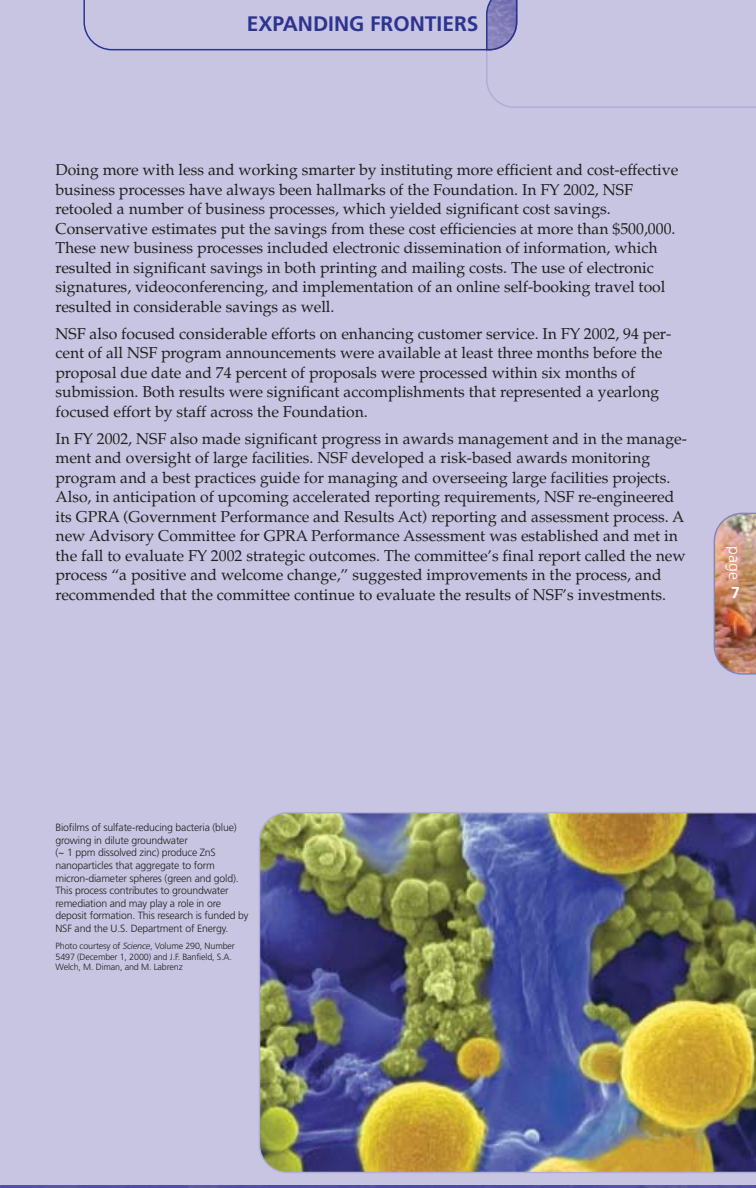
<style>
.page{position:relative;width:756px;height:1188px;background:#fff}
.page>*{position:absolute;margin:0;border:0;box-sizing:border-box;transform-origin:0 0}
.t1{font:700 21px "Frutiger";color:#2d3490}
.t2{font:15.75px/19.5px "Palatino";color:#231f1f}
.t3{font:300 15.75px "Frutiger";color:#fff}
.t4{font:700 15.75px "Frutiger";color:#fff}
.t5{font:300 10.5px/12.6px "Frutiger";letter-spacing:-.015em;color:#231f1f}
.t6{font:300 9px/10.8px "Frutiger";letter-spacing:-.015em;color:#231f1f}
.s1{font-style:italic}
</style>
<div class="page">
<img style="left:0;top:1185px;width:756px;height:3px">
<div style="left:0;top:0;width:756px;height:1185px;background:#c7c5e2"></div>
<img style="left:259px;top:812px;width:497px;height:361px">
<svg style="left:83px;top:0;width:673px;height:108px"></svg>
<img style="left:714px;top:513px;width:42px;height:162px">
<p class="t1" style="left:247px;top:15px;width:233px">EXPANDING FRONTIERS</p>
<p class="t2" style="left:56px;top:162px;width:624px">Doing more with less and working smarter by instituting more efficient and cost-effective business processes have always been hallmarks of the Foundation. In FY 2002, NSF retooled a number of business processes, which yielded significant cost savings.<br>Conservative estimates put the savings from these cost efficiencies at more than $500,000.<br>These new business processes included electronic dissemination of information, which resulted in significant savings in both printing and mailing costs. The use of electronic signatures, videoconferencing, and implementation of an online self-booking travel tool resulted in considerable savings as well.</p>
<p class="t2" style="left:56px;top:325px;width:617px">NSF also focused considerable efforts on enhancing customer service. In FY 2002, 94 per&shy;cent of all NSF program announcements were available at least three months before the proposal due date and 74 percent of proposals were processed within six months of submission. Both results were significant accomplishments that represented a yearlong focused effort by staff across the Foundation.</p>
<p class="t2" style="left:56px;top:430px;width:633px">In FY 2002, NSF also made significant progress in awards management and in the manage&shy;ment and oversight of large facilities. NSF developed a risk-based awards monitoring program and a best practices guide for managing and overseeing large facilities projects.<br>Also, in anticipation of upcoming accelerated reporting requirements, NSF re-engineered its GPRA (Government Performance and Results Act) reporting and assessment process. A new Advisory Committee for GPRA Performance Assessment was established and met in the fall to evaluate FY 2002 strategic outcomes. The committee’s final report called the new process “a positive and welcome change,” suggested improvements in the process, and recommended that the committee continue to evaluate the results of NSF’s investments.</p>
<p class="t3" style="left:741px;top:546px;width:35px;rotate:90deg">page</p>
<p class="t4" style="left:731px;top:586px;width:10px">7</p>
<p class="t5" style="left:56px;top:822px;width:195px">Biofilms of sulfate-reducing bacteria (blue) growing in dilute groundwater<br>(~ 1 ppm dissolved zinc) produce ZnS nanoparticles that aggregate to form micron-diameter spheres (green and gold).<br>This process contributes to groundwater remediation and may play a role in ore deposit formation. This research is funded by NSF and the U.S. Department of Energy.</p>
<p class="t6" style="left:56px;top:941px;width:181px">Photo courtesy of <span class="s1">Science</span>, Volume 290, Number<br>5497 (December 1, 2000) and J.F. Banfield, S.A.<br>Welch, M. Diman, and M. Labrenz</p>
</div>
